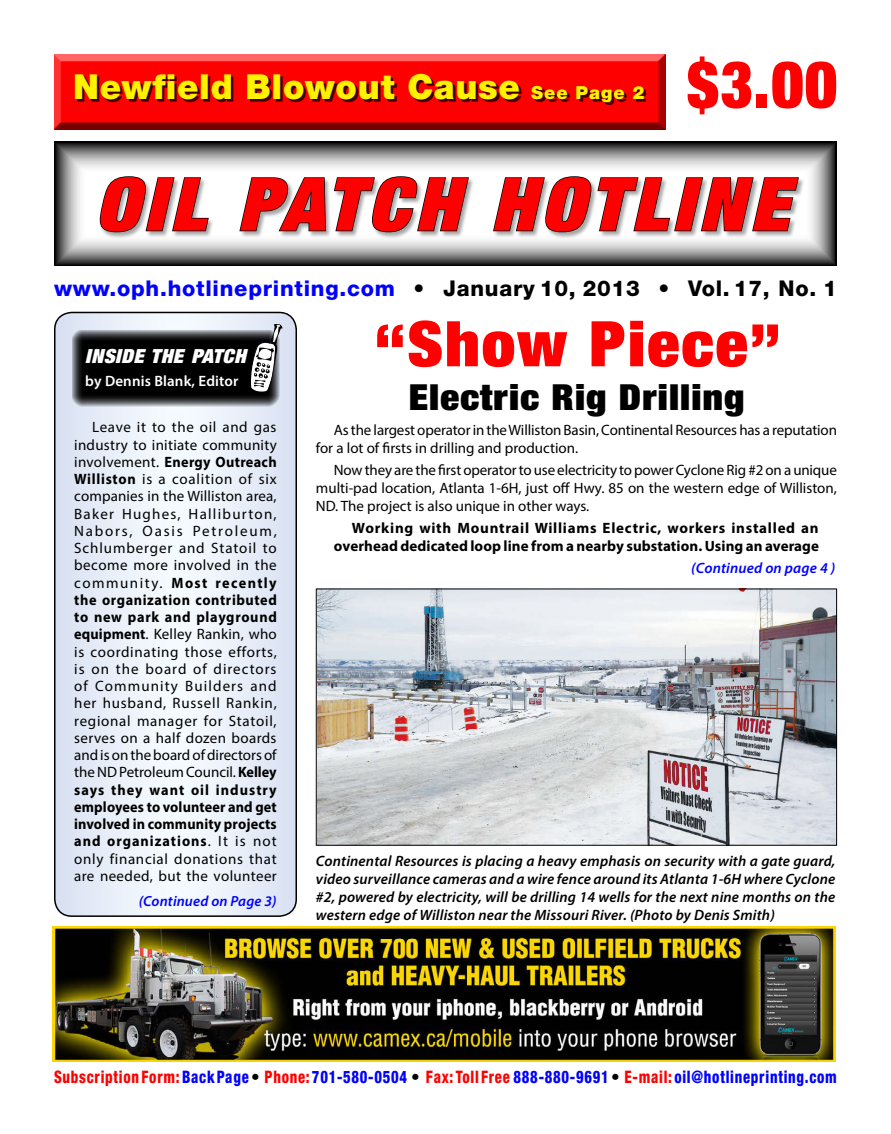
<style>
.page{position:relative;width:891px;height:1134px;background:#fff}
.page>*{position:absolute;margin:0;border:0;box-sizing:border-box;transform-origin:0 0}
.t1{font:italic 900 condensed 73.5px "Helvetica Neue LT Std";letter-spacing:.075em;color:#f00;scale:1.05 1}
.Body_Text{font:900 condensed 65.25px "Helvetica Neue LT Std";color:#f00;scale:.94 1}
.Head-XBold{font:900 condensed 63px "Helvetica Neue LT Std";letter-spacing:.035em;color:#f00;scale:1.05 1}
.Head-XBold-2{font:900 condensed 36px "Helvetica Neue LT Std";letter-spacing:.03em;color:#000;scale:1.08 1}
.Head-Italic{font:900 34.5px "Helvetica Neue LT Std";letter-spacing:.02em;color:#fff200}
.Head-Regular{font:800 21.75px "Helvetica Neue LT Std";letter-spacing:.035em;color:#00f}
.t2{font:italic 900 condensed 19.5px "Helvetica Neue LT Std";letter-spacing:.025em;color:#fff;scale:1.05 1}
.t3{font:800 condensed 17.25px "Helvetica Neue LT Std";letter-spacing:.05em;color:#00f;scale:.85 1}
.Body_Text-2{font:15px/17.2px "Myriad Pro";color:#000;text-align:justify}
.t4{font:italic 600 15px/18px "Myriad Pro";letter-spacing:.01em;color:#000;text-align:justify}
.Body_Text_bold_inden{font:700 15px/18px "Myriad Pro";letter-spacing:.005em;color:#000;text-align:right}
.Byline{font:600 15px "Myriad Pro";letter-spacing:.01em;color:#fff}
.Continued_on{font:italic 600 15px "Myriad Pro";letter-spacing:.01em;color:#00f}
.Continued_on-2{font:italic 600 14.7px "Myriad Pro";letter-spacing:.01em;color:#00f}
.s1{font-size:18px}
.s2{color:#000}
.s3{font-size:58.5px}
.s4{font-weight:700}
.s5{color:#f00}
</style>
<div class="page">
<div style="left:51px;top:52px;width:617px;height:80px;background:#000;opacity:.75"></div>
<div style="left:77px;top:76px;width:569px;height:29px;background:#000;opacity:.75"></div>
<svg style="left:55px;top:312px;width:241px;height:604px"></svg>
<div style="left:54px;top:312px;width:243px;height:605px;border:2px solid #000;border-radius:17px"></div>
<svg style="left:72px;top:330px;width:207px;height:76px;background:#1b1c1d"></svg>
<svg style="left:248px;top:323px;width:34px;height:71px"></svg>
<div style="left:54px;top:141px;width:783px;height:125px;background:#000"></div>
<svg style="left:56px;top:143px;width:779px;height:122px;background:#a7a7a7"></svg>
<div style="left:99px;top:176px;width:706px;height:63px;background:#000;opacity:.35"></div>
<svg style="left:97px;top:176px;width:113px;height:57px;background:#b0b0b0"></svg>
<svg style="left:239px;top:177px;width:88px;height:55px;background:#ababab"></svg>
<svg style="left:333px;top:176px;width:137px;height:57px;background:#aeaeae"></svg>
<svg style="left:492px;top:176px;width:308px;height:57px;background:#afafaf"></svg>
<img style="left:318px;top:591px;width:517px;height:253px">
<div style="left:316px;top:589px;width:521px;height:257px;border:1px solid #000"></div>
<img style="left:52px;top:926px;width:783px;height:135px">
<p class="Head-Italic" style="left:73px;top:66px;width:573px">Newfield Blowout Cause <span class="s1">See Page 2</span></p>
<p class="Body_Text" style="left:687px;top:43px;width:161px">$3.00</p>
<p class="t1" style="left:96px;top:157px;width:662px">OIL PATCH HOTLINE</p>
<p class="Head-Regular" style="left:54px;top:275px;width:785px">www.oph.hotlineprinting.com <span class="s2">• January 10, 2013 • Vol. 17, No. 1</span></p>
<p class="Head-XBold" style="left:375px;top:304px;width:388px"><span class="s3">“</span>Show Piece<span class="s3">”</span></p>
<p class="Head-XBold-2" style="left:409px;top:374px;width:312px">Electric Rig Drilling</p>
<p class="t2" style="left:85px;top:344px;width:154px">INSIDE THE PATCH</p>
<p class="Byline" style="left:85px;top:372px;width:155px">by Dennis Blank, Editor</p>
<p class="Body_Text-2" style="left:74px;top:419px;width:204px;text-indent:18px">Leave it to the oil and gas industry to initiate community involvement. <span class="s4">Energy Outreach Williston</span> is a coalition of six companies in the Williston area, Baker Hughes, Halliburton, Nabors, Oasis Petroleum, Schlumberger and Statoil to become more involved in the community. <span class="s4">Most recently the organization contributed to new park and playground equipment</span>. Kelley Rankin, who is coordinating those efforts, is on the board of directors of Community Builders and her husband, Russell Rankin, regional manager for Statoil, serves on a half dozen boards and is on the board of directors of the ND Petroleum Council. <span class="s4">Kelley says they want oil industry employees to volunteer and get involved in community projects and organizations</span>. It is not only financial donations that are needed, but the volunteer</p>
<p class="Continued_on-2" style="left:139px;top:892px;width:139px">(Continued on Page 3)</p>
<p class="Body_Text-2" style="left:316px;top:420px;width:523px;line-height:18px;text-indent:18px">As the largest operator in the Williston Basin, Continental Resources has a reputation for a lot of firsts in drilling and production.</p>
<p class="Body_Text-2" style="left:316px;top:461px;width:523px;line-height:18px;text-indent:18px">Now they are the first operator to use electricity to power Cyclone Rig #2 on a unique multi-pad location, Atlanta 1-6H, just off Hwy. 85 on the western edge of Williston, ND. The project is also unique in other ways.</p>
<p class="Body_Text_bold_inden" style="left:334px;top:519px;width:487px">Working with Mountrail Williams Electric, workers installed an overhead dedicated loop line from a nearby substation. Using an average</p>
<p class="Continued_on" style="left:691px;top:559px;width:146px">(Continued on page 4 )</p>
<p class="t4" style="left:316px;top:851px;width:521px">Continental Resources is placing a heavy emphasis on security with a gate guard, video surveillance cameras and a wire fence around its Atlanta 1-6H where Cyclone #2, powered by electricity, will be drilling 14 wells for the next nine months on the western edge of Williston near the Missouri River. (Photo by Denis Smith)</p>
<p class="t3" style="left:54px;top:1066px;width:923px"><span class="s5">Subscription Form:</span> Back Page <span class="s2">•</span> <span class="s5">Phone:</span> 701-580-0504 <span class="s2">•</span> <span class="s5">Fax: Toll Free</span> 888-880-9691 <span class="s2">•</span> <span class="s5">E-mail:</span> oil@hotlineprinting.com</p>
</div>
